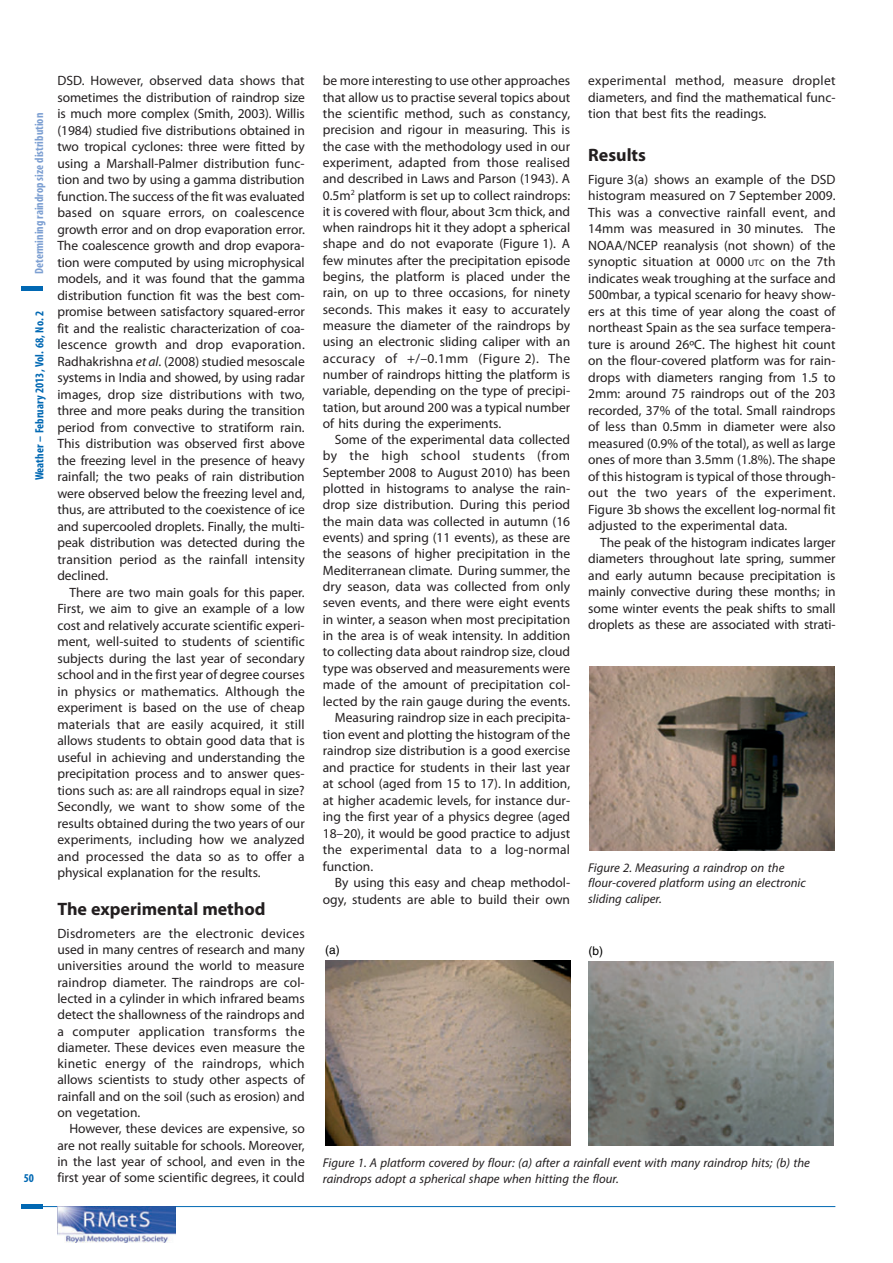
<style>
.page{position:relative;width:893px;height:1263px;background:#fff}
.page>*{position:absolute;margin:0;border:0;box-sizing:border-box;transform-origin:0 0}
.t1{font:700 18px "Myriad Pro";color:#231f20}
.t2{font:13.5px/16.5px "Myriad Pro";color:#231f20;text-align:justify}
.t3{font:13.5px "Myriad Pro";letter-spacing:.02em;color:#231f20}
.t4{font:13.5px "Myriad Pro";letter-spacing:.04em;color:#231f20}
.t5{font:italic 12.75px/15.8px "Myriad Pro";color:#231f20}
.t6{font:700 condensed 12px "Myriad Pro";color:#7c9fd2}
.t7{font:700 condensed 12px "Myriad Pro";color:#0168b3}
.t8{font:12px "Helvetica";color:#000}
.s1{font-style:italic}
.s2{font-size:9.45px}
</style>
<div class="page">
<hr style="left:39px;top:1206px;width:796px;height:1px;background:#0168b3">
<div style="left:22px;top:1204px;width:21px;height:5px;background:#0168b3"></div>
<img style="left:57px;top:1207px;width:118px;height:35px">
<div style="left:22px;top:286px;width:21px;height:5px;background:#0168b3"></div>
<img style="left:325px;top:961px;width:246px;height:184px">
<img style="left:588px;top:962px;width:246px;height:183px">
<img style="left:589px;top:666px;width:245px;height:184px">
<p class="t6" style="left:35px;top:274px;width:162px;rotate:-90deg">Determining raindrop size distribution</p>
<p class="t7" style="left:35px;top:480px;width:171px;rotate:-90deg">Weather – February 2013, Vol. 68, No. 2</p>
<p class="t7" style="left:24px;top:1174px;width:12px">50</p>
<p class="t2" style="left:57px;top:74px;width:249px">DSD. However, observed data shows that sometimes the distribution of raindrop size is much more complex (Smith, 2003). Willis (1984) studied five distributions obtained in two tropical cyclones: three were fitted by using a Marshall-Palmer distribution func&shy;tion and two by using a gamma distribution function. The success of the fit was evaluated based on square errors, on coalescence growth error and on drop evaporation error.<br>The coalescence growth and drop evapora&shy;tion were computed by using microphysical models, and it was found that the gamma distribution function fit was the best com&shy;promise between satisfactory squared-error fit and the realistic characterization of coa&shy;lescence growth and drop evaporation.<br>Radhakrishna <span class="s1">et al</span>. (2008) studied mesoscale systems in India and showed, by using radar images, drop size distributions with two, three and more peaks during the transition period from convective to stratiform rain.<br>This distribution was observed first above the freezing level in the presence of heavy rainfall; the two peaks of rain distribution were observed below the freezing level and, thus, are attributed to the coexistence of ice and supercooled droplets. Finally, the multi&shy;peak distribution was detected during the transition period as the rainfall intensity declined.</p>
<p class="t2" style="left:57px;top:585px;width:249px;text-indent:12px">There are two main goals for this paper.<br>First, we aim to give an example of a low cost and relatively accurate scientific experi&shy;ment, well-suited to students of scientific subjects during the last year of secondary school and in the first year of degree courses in physics or mathematics. Although the experiment is based on the use of cheap materials that are easily acquired, it still allows students to obtain good data that is useful in achieving and understanding the precipitation process and to answer ques&shy;tions such as: are all raindrops equal in size?<br>Secondly, we want to show some of the results obtained during the two years of our experiments, including how we analyzed and processed the data so as to offer a physical explanation for the results.</p>
<h1 class="t1" style="left:57px;top:902px;width:210px">The experimental method</h1>
<p class="t2" style="left:57px;top:926px;width:249px">Disdrometers are the electronic devices used in many centres of research and many universities around the world to measure raindrop diameter. The raindrops are col&shy;lected in a cylinder in which infrared beams detect the shallowness of the raindrops and a computer application transforms the diameter. These devices even measure the kinetic energy of the raindrops, which allows scientists to study other aspects of rainfall and on the soil (such as erosion) and on vegetation.</p>
<p class="t2" style="left:57px;top:1122px;width:249px;text-indent:12px">However, these devices are expensive, so are not really suitable for schools. Moreover, in the last year of school, and even in the first year of some scientific degrees, it could</p>
<p class="t2" style="left:323px;top:74px;width:249px">be more interesting to use other approaches that allow us to practise several topics about the scientific method, such as constancy, precision and rigour in measuring. This is the case with the methodology used in our experiment, adapted from those realised and described in Laws and Parson (1943). A 0.5m<sup>2</sup> platform is set up to collect raindrops: it is covered with flour, about 3cm thick, and when raindrops hit it they adopt a spherical shape and do not evaporate (Figure 1). A few minutes after the precipitation episode begins, the platform is placed under the rain, on up to three occasions, for ninety seconds. This makes it easy to accurately measure the diameter of the raindrops by using an electronic sliding caliper with an accuracy of +/–0.1mm (Figure 2). The number of raindrops hitting the platform is variable, depending on the type of precipi&shy;tation, but around 200 was a typical number of hits during the experiments.</p>
<p class="t2" style="left:335px;top:432px;width:237px">Some of the experimental data collected</p>
<p class="t4" style="left:323px;top:451px;width:249px">by the high school students (from</p>
<p class="t2" style="left:323px;top:465px;width:249px">September 2008 to August 2010) has been</p>
<p class="t2" style="left:323px;top:481px;width:249px">plotted in histograms to analyse the rain-</p>
<p class="t2" style="left:323px;top:498px;width:249px">drop size distribution. During this period</p>
<p class="t2" style="left:323px;top:514px;width:249px">the main data was collected in autumn (16</p>
<p class="t2" style="left:323px;top:530px;width:249px">events) and spring (11 events), as these are</p>
<p class="t2" style="left:323px;top:547px;width:249px">the seasons of higher precipitation in the</p>
<p class="t2" style="left:323px;top:563px;width:249px">Mediterranean climate. During summer, the</p>
<p class="t2" style="left:323px;top:579px;width:249px">dry season, data was collected from only</p>
<p class="t2" style="left:323px;top:595px;width:249px">seven events, and there were eight events</p>
<p class="t2" style="left:323px;top:612px;width:249px">in winter, a season when most precipitation</p>
<p class="t2" style="left:323px;top:628px;width:249px">in the area is of weak intensity. In addition</p>
<p class="t2" style="left:323px;top:645px;width:249px">to collecting data about raindrop size, cloud</p>
<p class="t2" style="left:323px;top:661px;width:249px">type was observed and measurements were</p>
<p class="t2" style="left:323px;top:678px;width:249px">made of the amount of precipitation col-</p>
<p class="t2" style="left:323px;top:694px;width:249px">lected by the rain gauge during the events.</p>
<p class="t2" style="left:335px;top:711px;width:237px">Measuring raindrop size in each precipita-</p>
<p class="t2" style="left:323px;top:727px;width:249px">tion event and plotting the histogram of the</p>
<p class="t2" style="left:323px;top:744px;width:249px">raindrop size distribution is a good exercise</p>
<p class="t2" style="left:323px;top:760px;width:249px">and practice for students in their last year</p>
<p class="t2" style="left:323px;top:777px;width:249px">at school (aged from 15 to 17). In addition,</p>
<p class="t2" style="left:323px;top:793px;width:249px">at higher academic levels, for instance dur-</p>
<p class="t2" style="left:323px;top:810px;width:249px">ing the first year of a physics degree (aged</p>
<p class="t2" style="left:323px;top:826px;width:249px">18–20), it would be good practice to adjust</p>
<p class="t3" style="left:323px;top:845px;width:249px">the experimental data to a log-normal</p>
<p class="t2" style="left:323px;top:859px;width:52px">function.</p>
<p class="t2" style="left:335px;top:876px;width:237px">By using this easy and cheap methodol-</p>
<p class="t2" style="left:323px;top:892px;width:249px">ogy, students are able to build their own</p>
<p class="t2" style="left:588px;top:74px;width:249px">experimental method, measure droplet diameters, and find the mathematical func&shy;tion that best fits the readings.</p>
<h1 class="t1" style="left:588px;top:148px;width:59px">Results</h1>
<p class="t2" style="left:588px;top:172px;width:249px">Figure 3(a) shows an example of the DSD histogram measured on 7 September 2009.<br>This was a convective rainfall event, and 14mm was measured in 30 minutes. The NOAA/NCEP reanalysis (not shown) of the synoptic situation at 0000 <span class="s2">UTC</span> on the 7th indicates weak troughing at the surface and 500mbar, a typical scenario for heavy show&shy;ers at this time of year along the coast of northeast Spain as the sea surface tempera&shy;ture is around 26ºC. The highest hit count on the flour-covered platform was for rain&shy;drops with diameters ranging from 1.5 to 2mm: around 75 raindrops out of the 203 recorded, 37% of the total. Small raindrops of less than 0.5mm in diameter were also measured (0.9% of the total), as well as large ones of more than 3.5mm (1.8%). The shape of this histogram is typical of those through&shy;out the two years of the experiment.<br>Figure 3b shows the excellent log-normal fit adjusted to the experimental data.</p>
<p class="t2" style="left:588px;top:535px;width:249px;text-indent:12px">The peak of the histogram indicates larger diameters throughout late spring, summer and early autumn because precipitation is mainly convective during these months; in some winter events the peak shifts to small droplets as these are associated with strati-</p>
<p class="t5" style="left:588px;top:860px;width:219px">Figure 2. Measuring a raindrop on the flour-covered platform using an electronic sliding caliper.</p>
<p class="t8" style="left:325px;top:945px;width:16px">(a)</p>
<p class="t8" style="left:588px;top:946px;width:16px">(b)</p>
<p class="t5" style="left:323px;top:1156px;width:489px">Figure 1. A platform covered by flour: (a) after a rainfall event with many raindrop hits; (b) the raindrops adopt a spherical shape when hitting the flour.</p>
</div>
